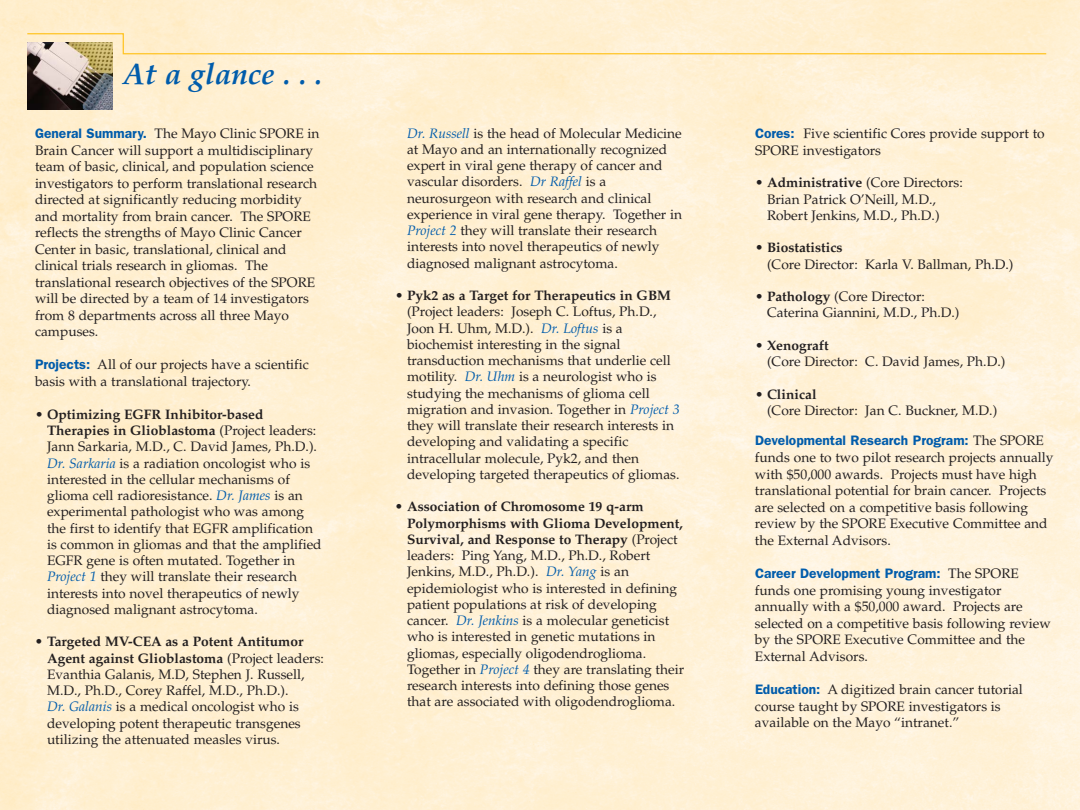
<style>
.page{position:relative;width:1080px;height:810px;background:#fff}
.page>*{position:absolute;margin:0;border:0;box-sizing:border-box;transform-origin:0 0}
.t1{font:italic 700 30px "Palatino LT Std";color:#005cab}
.t2{font:13.75px/16.2px "Palatino LT Std";color:#231f20}
.t3{font:600 13.75px "ITC Franklin Gothic Std";color:#005cab}
.t4{font:700 13.75px "Palatino LT Std";color:#231f20}
.s1{font-family:"ITC Franklin Gothic Std";font-weight:600;color:#005cab}
.s2{font-weight:700}
.s3{font-style:italic;color:#005cab}
.s4{font-family:"Palatino LT Std";font-weight:400;color:#231f20}
</style>
<div class="page">
<img style="left:0;top:0;width:1080px;height:810px">
<img style="left:28px;top:55px;width:84px;height:54px">
<svg style="left:26px;top:32px;width:1022px;height:23px;background:#fceac5"></svg>
<h1 class="t1" style="left:123px;top:62px;width:200px">At a glance . . .</h1>
<p class="t2" style="left:35px;top:126px;width:286px"><span class="s1">General Summary.</span> The Mayo Clinic SPORE in Brain Cancer will support a multidisciplinary team of basic, clinical, and population science investigators to perform translational research directed at significantly reducing morbidity and mortality from brain cancer. The SPORE reflects the strengths of Mayo Clinic Cancer Center in basic, translational, clinical and clinical trials research in gliomas. The translational research objectives of the SPORE will be directed by a team of 14 investigators from 8 departments across all three Mayo campuses.</p>
<p class="t2" style="left:35px;top:358px;width:275px;line-height:17px"><span class="s1">Projects:</span> All of our projects have a scientific basis with a translational trajectory.</p>
<p class="t2" style="left:47px;top:408px;width:276px;text-indent:-12px">• <span class="s2">Optimizing EGFR Inhibitor-based Therapies in Glioblastoma</span> (Project leaders:<br>Jann Sarkaria, M.D., C. David James, Ph.D.).<br><span class="s3">Dr. Sarkaria</span> is a radiation oncologist who is interested in the cellular mechanisms of glioma cell radioresistance. <span class="s3">Dr. James</span> is an experimental pathologist who was among the first to identify that EGFR amplification is common in gliomas and that the amplified EGFR gene is often mutated. Together in <span class="s3">Project 1</span> they will translate their research interests into novel therapeutics of newly diagnosed malignant astrocytoma.</p>
<p class="t2" style="left:47px;top:635px;width:278px;text-indent:-12px">• <span class="s2">Targeted MV-CEA as a Potent Antitumor Agent against Glioblastoma</span> (Project leaders:<br>Evanthia Galanis, M.D, Stephen J. Russell, M.D., Ph.D., Corey Raffel, M.D., Ph.D.).<br><span class="s3">Dr. Galanis</span> is a medical oncologist who is developing potent therapeutic transgenes utilizing the attenuated measles virus.</p>
<p class="t2" style="left:407px;top:127px;width:277px"><span class="s3">Dr. Russell</span> is the head of Molecular Medicine at Mayo and an internationally recognized expert in viral gene therapy of cancer and vascular disorders. <span class="s3">Dr Raffel</span> is a neurosurgeon with research and clinical experience in viral gene therapy. Together in <span class="s3">Project 2</span> they will translate their research interests into novel therapeutics of newly diagnosed malignant astrocytoma.</p>
<p class="t2" style="left:407px;top:289px;width:274px;text-indent:-12px">• <span class="s2">Pyk2 as a Target for Therapeutics in GBM </span>(Project leaders: Joseph C. Loftus, Ph.D., Joon H. Uhm, M.D.). <span class="s3">Dr. Loftus</span> is a biochemist interesting in the signal transduction mechanisms that underlie cell motility. <span class="s3">Dr. Uhm</span> is a neurologist who is studying the mechanisms of glioma cell migration and invasion. Together in <span class="s3">Project 3 </span>they will translate their research interests in developing and validating a specific intracellular molecule, Pyk2, and then developing targeted therapeutics of gliomas.</p>
<p class="t2" style="left:407px;top:500px;width:279px;text-indent:-12px">• <span class="s2">Association of Chromosome 19 q-arm Polymorphisms with Glioma Development, Survival, and Response to Therapy</span> (Project leaders: Ping Yang, M.D., Ph.D., Robert Jenkins, M.D., Ph.D.). <span class="s3">Dr. Yang</span> is an epidemiologist who is interested in defining patient populations at risk of developing cancer. <span class="s3">Dr. Jenkins</span> is a molecular geneticist who is interested in genetic mutations in gliomas, especially oligodendroglioma.<br>Together in <span class="s3">Project 4</span> they are translating their research interests into defining those genes that are associated with oligodendroglioma.</p>
<p class="t2" style="left:755px;top:126px;width:291px;line-height:17px"><span class="s1">Cores:</span> Five scientific Cores provide support to<br>SPORE investigators</p>
<p class="t2" style="left:767px;top:176px;width:197px;text-indent:-12px">• <span class="s2">Administrative</span> (Core Directors:<br>Brian Patrick O’Neill, M.D.,<br>Robert Jenkins, M.D., Ph.D.)</p>
<p class="t2" style="left:767px;top:241px;width:248px;text-indent:-12px">• <span class="s2">Biostatistics<br></span>(Core Director: Karla V. Ballman, Ph.D.)</p>
<p class="t2" style="left:767px;top:290px;width:194px;text-indent:-12px">• <span class="s2">Pathology</span> (Core Director:<br>Caterina Giannini, M.D., Ph.D.)</p>
<p class="t2" style="left:767px;top:339px;width:240px;text-indent:-12px">• <span class="s2">Xenograft<br></span>(Core Director: C. David James, Ph.D.)</p>
<p class="t4" style="left:755px;top:389px;width:63px">• Clinical</p>
<p class="t2" style="left:767px;top:404px;width:232px">(Core Director: Jan C. Buckner, M.D.)</p>
<p class="t3" style="left:755px;top:435px;width:290px">Developmental Research Program: <span class="s4">The SPORE</span></p>
<p class="t2" style="left:755px;top:451px;width:300px">funds one to two pilot research projects annually with $50,000 awards. Projects must have high translational potential for brain cancer. Projects are selected on a competitive basis following review by the SPORE Executive Committee and the External Advisors.</p>
<p class="t3" style="left:755px;top:568px;width:265px">Career Development Program: <span class="s4">The SPORE</span></p>
<p class="t2" style="left:755px;top:584px;width:297px">funds one promising young investigator annually with a $50,000 award. Projects are selected on a competitive basis following review by the SPORE Executive Committee and the External Advisors.</p>
<p class="t2" style="left:755px;top:682px;width:269px;line-height:16.8px"><span class="s1">Education:</span> A digitized brain cancer tutorial course taught by SPORE investigators is available on the Mayo “intranet.”</p>
</div>
